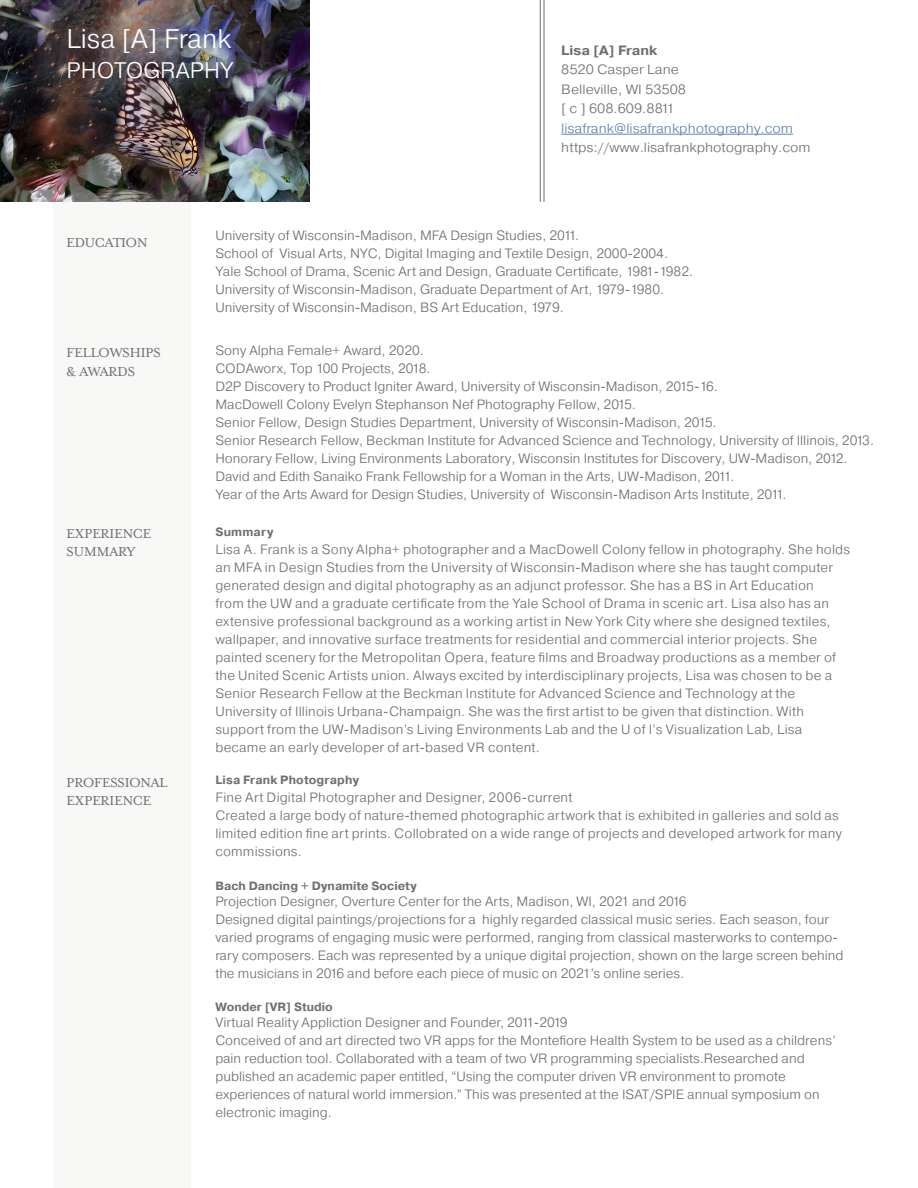
<style>
.page{position:relative;width:918px;height:1188px;background:#fff}
.page>*{position:absolute;margin:0;border:0;box-sizing:border-box;transform-origin:0 0}
.t1{font:300 27px "Pragmatica";color:#fff}
.t2{font:300 22.5px "Pragmatica";color:#fff}
.t3{font:15px/18px "Mrs Eaves XL Serif OT";color:#6f7073}
.t4{font:300 13.5px/18px "Pragmatica";color:#6f7073}
.t5{font:300 13.5px "Pragmatica";color:#6f7073;scale:1.05 1}
.t6{font:300 13.5px "Pragmatica";color:#6280b6;scale:1.05 1}
.t7{font:700 13.5px "Pragmatica";color:#6f7073;scale:1.05 1}
.t8{font:700 12px "Pragmatica";color:#6f7073}
</style>
<div class="page">
<div style="left:53px;top:162px;width:137px;height:1026px;background:#f8f8f7"></div>
<img style="left:0;top:0;width:309px;height:202px">
<hr style="left:561px;top:134px;width:232px;height:1px;background:#6280b6">
<hr style="left:544px;top:0;width:1px;height:202px;background:#6d6c5c">
<hr style="left:540px;top:0;width:1px;height:202px;background:#6d6c5c">
<p class="t1" style="left:67px;top:22px;width:166px">Lisa [A] Frank</p>
<p class="t2" style="left:67px;top:56px;width:169px">PHOTOGRAPHY</p>
<p class="t7" style="left:561px;top:41px;width:93px">Lisa [A] Frank</p>
<p class="t5" style="left:561px;top:61px;width:114px">8520 Casper Lane</p>
<p class="t5" style="left:561px;top:81px;width:120px">Belleville, WI 53508</p>
<p class="t5" style="left:561px;top:100px;width:109px">[ c ] 608.609.8811</p>
<p class="t6" style="left:561px;top:120px;width:222px">lisafrank@lisafrankphotography.com</p>
<p class="t5" style="left:561px;top:139px;width:239px">https://www.lisafrankphotography.com</p>
<p class="t3" style="left:67px;top:233px;width:82px">EDUCATION</p>
<p class="t3" style="left:67px;top:343px;width:96px">FELLOWSHIPS</p>
<p class="t3" style="left:67px;top:363px;width:70px">&amp; AWARDS</p>
<p class="t3" style="left:67px;top:525px;width:86px">EXPERIENCE<br>SUMMARY</p>
<p class="t3" style="left:67px;top:773px;width:102px">PROFESSIONAL<br>EXPERIENCE</p>
<p class="t4" style="left:215px;top:226px;width:365px">University of Wisconsin-Madison, MFA Design Studies, 2011.</p>
<p class="t4" style="left:215px;top:244px;width:454px">School of Visual Arts, NYC, Digital Imaging and Textile Design, 2000-2004.</p>
<p class="t4" style="left:215px;top:262px;width:479px">Yale School of Drama, Scenic Art and Design, Graduate Certificate, 1981-1982.</p>
<p class="t4" style="left:215px;top:280px;width:450px">University of Wisconsin-Madison, Graduate Department of Art, 1979-1980.</p>
<p class="t4" style="left:215px;top:298px;width:350px">University of Wisconsin-Madison, BS Art Education, 1979.</p>
<p class="t4" style="left:215px;top:341px;width:210px">Sony Alpha Female+ Award, 2020.</p>
<p class="t4" style="left:215px;top:359px;width:217px">CODAworx, Top 100 Projects, 2018.</p>
<p class="t4" style="left:215px;top:377px;width:504px">D2P Discovery to Product Igniter Award, University of Wisconsin-Madison, 2015-16.</p>
<p class="t4" style="left:215px;top:395px;width:422px">MacDowell Colony Evelyn Stephanson Nef Photography Fellow, 2015.</p>
<p class="t4" style="left:215px;top:413px;width:503px">Senior Fellow, Design Studies Department, University of Wisconsin-Madison, 2015.</p>
<p class="t4" style="left:215px;top:431px;width:660px">Senior Research Fellow, Beckman Institute for Advanced Science and Technology, University of Illinois, 2013.</p>
<p class="t4" style="left:215px;top:449px;width:634px">Honorary Fellow, Living Environments Laboratory, Wisconsin Institutes for Discovery, UW-Madison, 2012.</p>
<p class="t4" style="left:215px;top:467px;width:520px">David and Edith Sanaiko Frank Fellowship for a Woman in the Arts, UW-Madison, 2011.</p>
<p class="t4" style="left:215px;top:485px;width:573px">Year of the Arts Award for Design Studies, University of Wisconsin-Madison Arts Institute, 2011.</p>
<p class="t8" style="left:215px;top:524px;width:60px">Summary</p>
<p class="t4" style="left:215px;top:540px;width:636px">Lisa A. Frank is a Sony Alpha+ photographer and a MacDowell Colony fellow in photography. She holds an MFA in Design Studies from the University of Wisconsin-Madison where she has taught computer generated design and digital photography as an adjunct professor. She has a BS in Art Education<br>from the UW and a graduate certificate from the Yale School of Drama in scenic art. Lisa also has an extensive professional background as a working artist in New York City where she designed textiles, wallpaper, and innovative surface treatments for residential and commercial interior projects. She painted scenery for the Metropolitan Opera, feature films and Broadway productions as a member of the United Scenic Artists union. Always excited by interdisciplinary projects, Lisa was chosen to be a Senior Research Fellow at the Beckman Institute for Advanced Science and Technology at the</p>
<p class="t4" style="left:215px;top:702px;width:590px">University of Illinois Urbana-Champaign. She was the first artist to be given that distinction. With</p>
<p class="t4" style="left:215px;top:720px;width:589px">support from the UW-Madison’s Living Environments Lab and the U of I’s Visualization Lab, Lisa</p>
<p class="t4" style="left:215px;top:738px;width:326px">became an early developer of art-based VR content.</p>
<p class="t8" style="left:215px;top:772px;width:145px">Lisa Frank Photography</p>
<p class="t4" style="left:215px;top:788px;width:359px">Fine Art Digital Photographer and Designer, 2006-current</p>
<p class="t4" style="left:215px;top:806px;width:628px">Created a large body of nature-themed photographic artwork that is exhibited in galleries and sold as limited edition fine art prints. Collobrated on a wide range of projects and developed artwork for many commissions.</p>
<p class="t8" style="left:215px;top:878px;width:203px">Bach Dancing + Dynamite Society</p>
<p class="t4" style="left:215px;top:892px;width:473px">Projection Designer, Overture Center for the Arts, Madison, WI, 2021 and 2016</p>
<p class="t4" style="left:215px;top:910px;width:630px">Designed digital paintings/projections for a highly regarded classical music series. Each season, four varied programs of engaging music were performed, ranging from classical masterworks to contempo&shy;rary composers. Each was represented by a unique digital projection, shown on the large screen behind the musicians in 2016 and before each piece of music on 2021’s online series.</p>
<p class="t8" style="left:215px;top:999px;width:119px">Wonder [VR] Studio</p>
<p class="t4" style="left:215px;top:1013px;width:354px">Virtual Reality Appliction Designer and Founder, 2011-2019</p>
<p class="t4" style="left:215px;top:1031px;width:622px">Conceived of and art directed two VR apps for the Montefiore Health System to be used as a childrens’ pain reduction tool. Collaborated with a team of two VR programming specialists.Researched and</p>
<p class="t4" style="left:215px;top:1067px;width:572px">published an academic paper entitled, “Using the computer driven VR environment to promote</p>
<p class="t4" style="left:215px;top:1085px;width:606px">experiences of natural world immersion.” This was presented at the ISAT/SPIE annual symposium on electronic imaging.</p>
</div>
